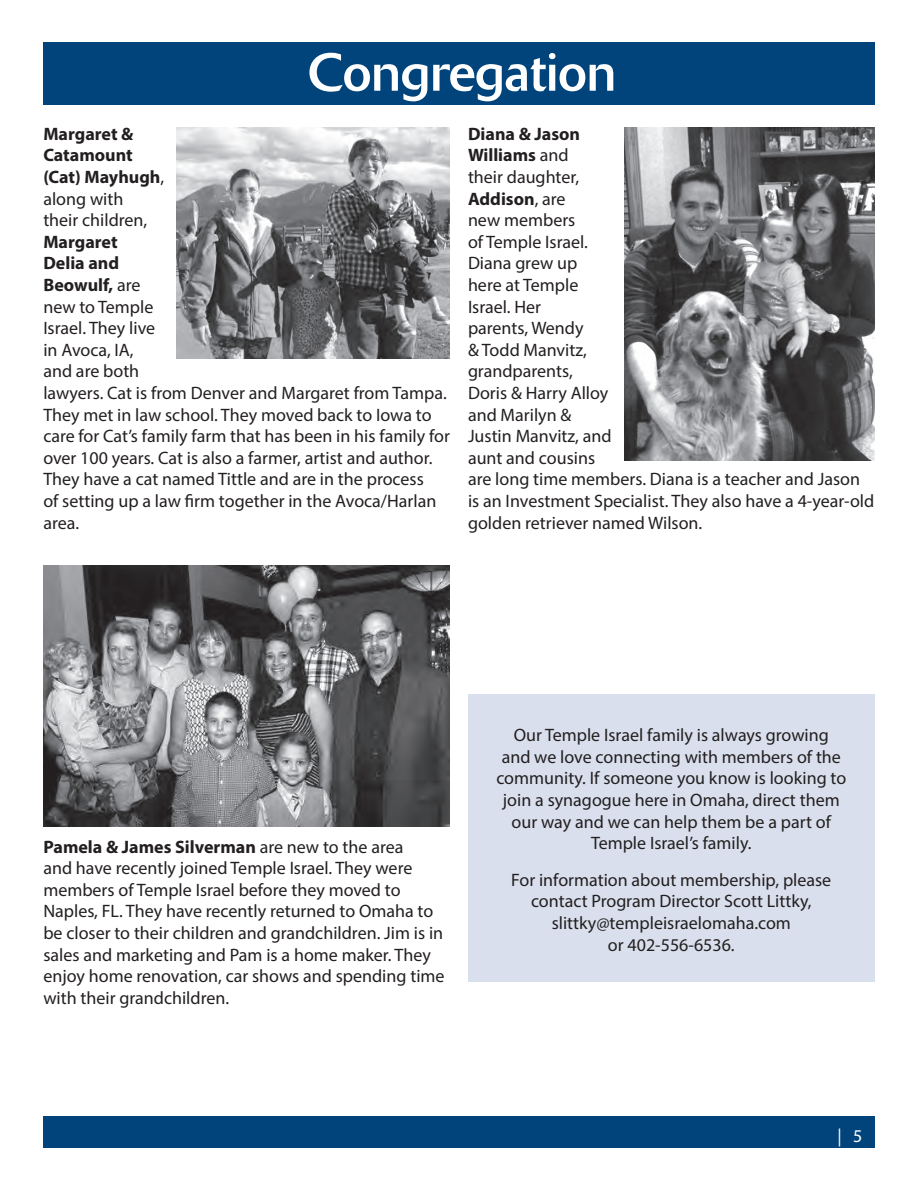
<style>
.page{position:relative;width:918px;height:1188px;background:#fff}
.page>*{position:absolute;margin:0;border:0;box-sizing:border-box;transform-origin:0 0}
.t1{font:52.5px "Delta";color:#fff}
.t2{font:18px/21.6px "Myriad Pro";color:#231f20}
.t3{font:700 18px/21.6px "Myriad Pro";color:#231f20}
.t4{font:18px "Myriad Pro";color:#fff}
.s1{font-weight:400}
.s2{font-weight:700}
</style>
<div class="page">
<div style="left:43px;top:42px;width:832px;height:63px;background:#00447b"></div>
<div style="left:43px;top:1117px;width:832px;height:31px;background:#00447b"></div>
<img style="left:176px;top:128px;width:274px;height:230px">
<img style="left:625px;top:127px;width:250px;height:333px">
<img style="left:43px;top:566px;width:407px;height:260px">
<div style="left:468px;top:695px;width:407px;height:287px;background:#d9dfec"></div>
<h1 class="t1" style="left:308px;top:42px;width:310px">Congregation</h1>
<p class="t3" style="left:43px;top:122px;width:122px">Margaret &amp;<br>Catamount (Cat) Mayhugh<span class="s1">, along with<br>their children,</span></p>
<p class="t2" style="left:43px;top:231px;width:408px"><span class="s2">Margaret<br>Delia and<br>Beowulf,</span> are<br>new to Temple<br>Israel. They live<br>in Avoca, IA,<br>and are both<br>lawyers. Cat is from Denver and Margaret from Tampa.<br>They met in law school. They moved back to Iowa to care for Cat’s family farm that has been in his family for over 100 years. Cat is also a farmer, artist and author.<br>They have a cat named Tittle and are in the process<br>of setting up a law firm together in the Avoca/Harlan area.</p>
<p class="t2" style="left:468px;top:123px;width:408px"><span class="s2">Diana &amp; Jason<br>Williams</span> and<br>their daughter,<br><span class="s2">Addison</span>, are<br>new members<br>of Temple Israel.<br>Diana grew up<br>here at Temple<br>Israel. Her<br>parents, Wendy<br>&amp; Todd Manvitz,<br>grandparents,<br>Doris &amp; Harry Alloy<br>and Marilyn &amp;<br>Justin Manvitz, and<br>aunt and cousins<br>are long time members. Diana is a teacher and Jason is an Investment Specialist. They also have a 4-year-old golden retriever named Wilson.</p>
<p class="t2" style="left:43px;top:835px;width:403px"><span class="s2">Pamela &amp; James Silverman</span> are new to the area<br>and have recently joined Temple Israel. They were members of Temple Israel before they moved to Naples, FL. They have recently returned to Omaha to be closer to their children and grandchildren. Jim is in sales and marketing and Pam is a home maker. They enjoy home renovation, car shows and spending time with their grandchildren.</p>
<p class="t2" style="left:496px;top:724px;width:351px;text-align:center">Our Temple Israel family is always growing<br>and we love connecting with members of the community. If someone you know is looking to join a synagogue here in Omaha, direct them our way and we can help them be a part of Temple Israel’s family.</p>
<p class="t2" style="left:511px;top:869px;width:322px;text-align:center">For information about membership, please contact Program Director Scott Littky, slittky@templeisraelomaha.com<br>or 402-556-6536.</p>
<p class="t4" style="left:838px;top:1125px;width:26px">| 5</p>
</div>
